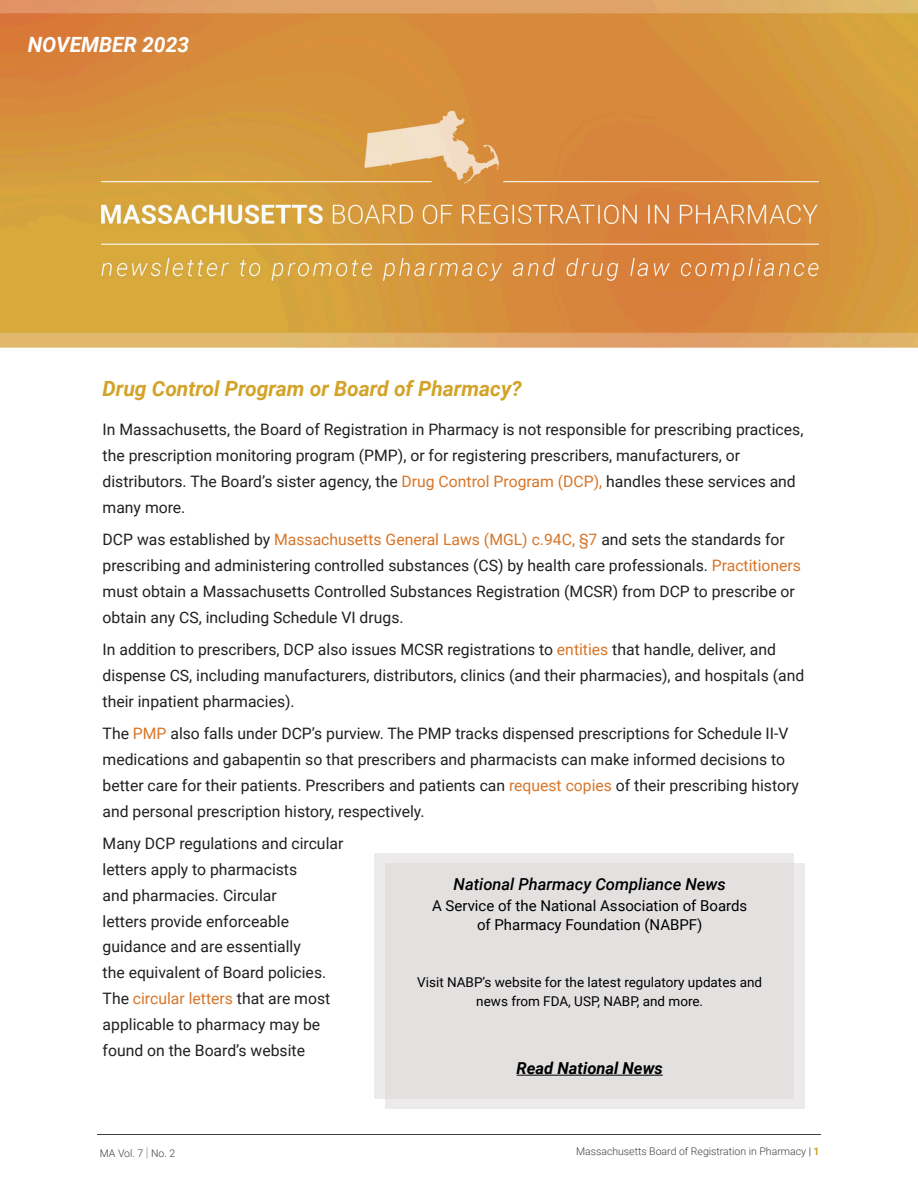
<style>
.page{position:relative;width:918px;height:1188px;background:#fff}
.page>*{position:absolute;margin:0;border:0;box-sizing:border-box;transform-origin:0 0}
.Header_1{font:italic 700 21px "Roboto";color:#d2a328}
.Header_1-2{font:italic 700 21px "Roboto";color:#fff}
.Header_2{font:italic 500 16.5px "Roboto";color:#000}
.Paragraph{font:italic 700 16.5px "Roboto";color:#000}
.Paragraph-2{font:15.75px/25.8px "Roboto";color:#231f20}
.Header_2-2{font:15px/18.6px "Roboto";color:#000;text-align:center}
.Paragraph-3{font:13.5px/18.6px "Roboto";color:#000;text-align:center}
.t1{font:300 10.5px "Roboto";color:#3e3e3f}
.s1{color:#d77528}
.s2{font-weight:100;font-size:13.5px}
.s3{color:#231f20}
.s4{font-weight:700;color:#d2a328}
</style>
<div class="page">
<hr style="left:97px;top:1135px;width:724px;height:1px;background:#3e3e3f">
<img style="left:0;top:0;width:918px;height:348px">
<div style="left:375px;top:853px;width:419px;height:245px;background:#eceaea"></div>
<div style="left:385px;top:863px;width:420px;height:245px;background:#e3e0e0"></div>
<hr style="left:517px;top:1075px;width:146px;height:1px;background:#000">
<p class="Header_1-2" style="left:28px;top:30px;width:163px">NOVEMBER 2023</p>
<p class="Header_1" style="left:103px;top:374px;width:420px">Drug Control Program or Board of Pharmacy?</p>
<p class="Paragraph-2" style="left:103px;top:416px;width:702px">In Massachusetts, the Board of Registration in Pharmacy is not responsible for prescribing practices, the prescription monitoring program (PMP), or for registering prescribers, manufacturers, or distributors. The Board’s sister agency, the <span class="s1">Drug Control Program (DCP),</span> handles these services and many more.</p>
<p class="Paragraph-2" style="left:103px;top:526px;width:700px">DCP was established by <span class="s1">Massachusetts General Laws (MGL) c.94C, §7</span> and sets the standards for prescribing and administering controlled substances (CS) by health care professionals. <span class="s1">Practitioners </span>must obtain a Massachusetts Controlled Substances Registration (MCSR) from DCP to prescribe or obtain any CS, including Schedule VI drugs.</p>
<p class="Paragraph-2" style="left:103px;top:636px;width:703px">In addition to prescribers, DCP also issues MCSR registrations to <span class="s1">entities</span> that handle, deliver, and dispense CS, including manufacturers, distributors, clinics (and their pharmacies), and hospitals (and their inpatient pharmacies).</p>
<p class="Paragraph-2" style="left:103px;top:720px;width:698px">The <span class="s1">PMP</span> also falls under DCP’s purview. The PMP tracks dispensed prescriptions for Schedule II-V medications and gabapentin so that prescribers and pharmacists can make informed decisions to better care for their patients. Prescribers and patients can <span class="s1">request copies</span> of their prescribing history and personal prescription history, respectively.</p>
<p class="Paragraph-2" style="left:103px;top:830px;width:242px">Many DCP regulations and circular letters apply to pharmacists<br>and pharmacies. Circular<br>letters provide enforceable guidance and are essentially<br>the equivalent of Board policies.<br>The <span class="s1">circular letters</span> that are most applicable to pharmacy may be found on the Board’s website</p>
<p class="Header_2" style="left:454px;top:872px;width:274px">National Pharmacy Compliance News</p>
<p class="Header_2-2" style="left:432px;top:896px;width:317px">A Service of the National Association of Boards of Pharmacy Foundation (NABPF)</p>
<p class="Paragraph-3" style="left:417px;top:972px;width:347px">Visit NABP’s website for the latest regulatory updates and news from FDA, USP, NABP, and more.</p>
<p class="Paragraph" style="left:517px;top:1057px;width:148px">Read National News</p>
<p class="t1" style="left:100px;top:1146px;width:77px">MA Vol. 7 <span class="s2">|</span> No. 2</p>
<p class="t1" style="left:576px;top:1144px;width:245px">Massachusetts Board of Registration in Pharmacy <span class="s3">|</span> <span class="s4">1</span></p>
</div>
